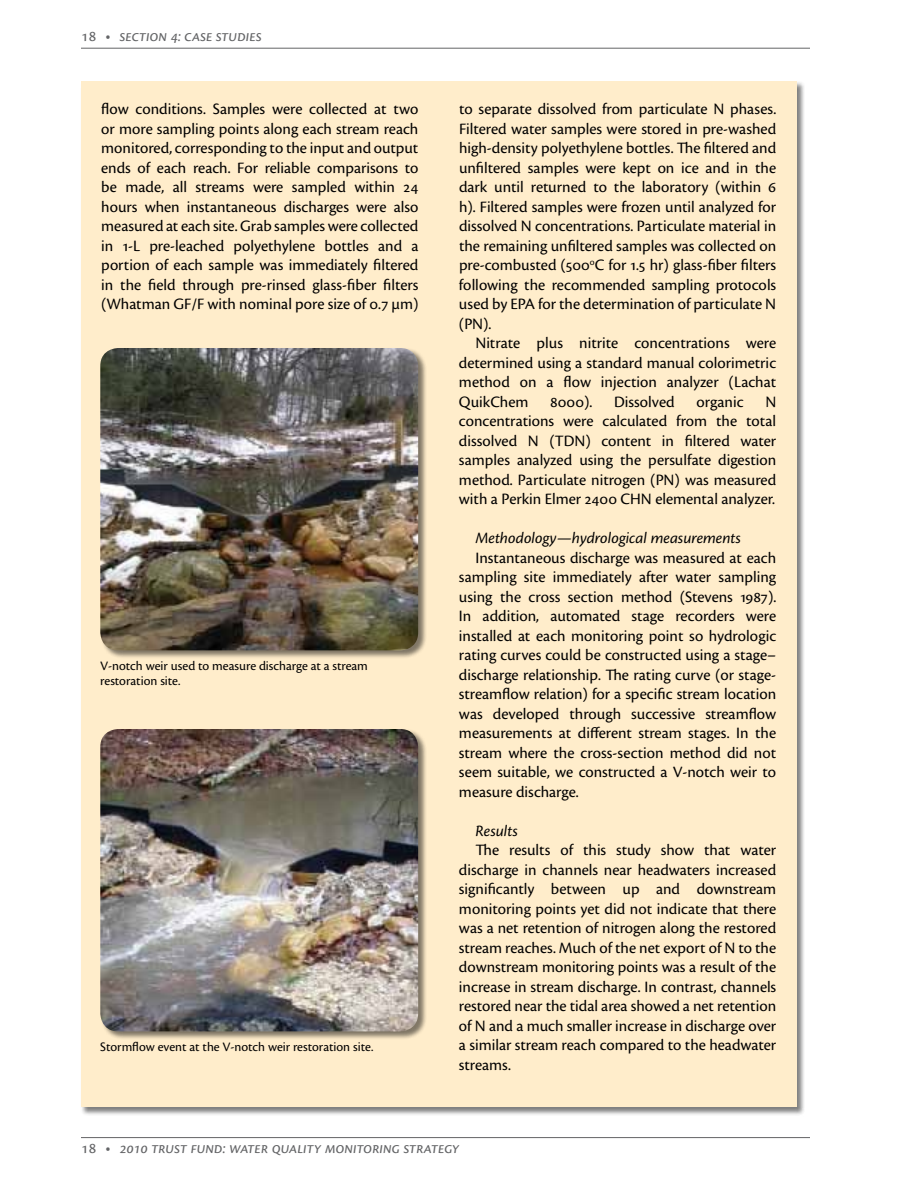
<style>
.page{position:relative;width:918px;height:1188px;background:#fff}
.page>*{position:absolute;margin:0;border:0;box-sizing:border-box;transform-origin:0 0}
.t1{font:16.5px/19.5px "Cronos Pro";color:#000;text-align:justify}
.t2{font:italic 16.5px "Cronos Pro";letter-spacing:-.005em;color:#636466}
.t3{font:italic 16.5px "Cronos Pro";letter-spacing:-.005em;color:#000}
.t4{font:13.5px/15px "Cronos Pro";color:#000}
.s1{font-style:normal}
</style>
<div class="page">
<hr style="left:81px;top:48px;width:729px;height:1px;background:#636466">
<hr style="left:81px;top:1137px;width:729px;height:1px;background:#636466">
<div style="left:81px;top:81px;width:724px;height:1035px;background:#000;opacity:.5"></div>
<div style="left:81px;top:81px;width:715px;height:1026px;background:#ffedcb"></div>
<div style="left:100px;top:348px;width:327px;height:311px;background:#000;opacity:.5"></div>
<img style="left:100px;top:348px;width:318px;height:302px">
<div style="left:100px;top:729px;width:327px;height:311px;background:#000;opacity:.5"></div>
<img style="left:100px;top:729px;width:318px;height:302px">
<p class="t2" style="left:81px;top:27px;width:182px"><span class="s1">18 •</span> section 4: case studies</p>
<p class="t1" style="left:101px;top:99px;width:319px">flow conditions. Samples were collected at two or more sampling points along each stream reach monitored, corresponding to the input and output ends of each reach. For reliable comparisons to be made, all streams were sampled within 24 hours when instantaneous discharges were also measured at each site. Grab samples were collected in 1-L pre-leached polyethylene bottles and a portion of each sample was immediately filtered in the field through pre-rinsed glass-fiber filters (Whatman GF/F with nominal pore size of 0.7 µm)</p>
<p class="t1" style="left:459px;top:99px;width:319px">to separate dissolved from particulate N phases.<br>Filtered water samples were stored in pre-washed high-density polyethylene bottles. The filtered and unfiltered samples were kept on ice and in the dark until returned to the laboratory (within 6 h). Filtered samples were frozen until analyzed for dissolved N concentrations. Particulate material in the remaining unfiltered samples was collected on pre-combusted (500<sup>o</sup>C for 1.5 hr) glass-fiber filters following the recommended sampling protocols used by EPA for the determination of particulate N (PN).</p>
<p class="t1" style="left:459px;top:333px;width:319px;text-indent:16px">Nitrate plus nitrite concentrations were determined using a standard manual colorimetric method on a flow injection analyzer (Lachat QuikChem</p>
<p class="t1" style="left:550px;top:392px;width:44px">8000).</p>
<p class="t1" style="left:614px;top:392px;width:62px">Dissolved</p>
<p class="t1" style="left:697px;top:392px;width:49px">organic</p>
<p class="t1" style="left:459px;top:392px;width:319px;text-indent:306px">N concentrations were calculated from the total dissolved N (TDN) content in filtered water samples analyzed using the persulfate digestion method. Particulate nitrogen (PN) was measured with a Perkin Elmer 2400 CHN elemental analyzer.</p>
<p class="t3" style="left:475px;top:529px;width:267px">Methodology—hydrological measurements</p>
<p class="t1" style="left:459px;top:548px;width:319px;text-indent:16px">Instantaneous discharge was measured at each sampling site immediately after water sampling using the cross section method (Stevens 1987).<br>In addition, automated stage recorders were installed at each monitoring point so hydrologic rating curves could be constructed using a stage– discharge relationship. The rating curve (or stage&shy;streamflow relation) for a specific stream location was developed through successive streamflow measurements at different stream stages. In the stream where the cross-section method did not seem suitable, we constructed a V-notch weir to measure discharge.</p>
<p class="t3" style="left:475px;top:821px;width:44px">Results</p>
<p class="t1" style="left:459px;top:840px;width:319px;text-indent:16px">The results of this study show that water discharge in channels near headwaters increased significantly between up and downstream monitoring points yet did not indicate that there was a net retention of nitrogen along the restored stream reaches. Much of the net export of N to the downstream monitoring points was a result of the increase in stream discharge. In contrast, channels restored near the tidal area showed a net retention of N and a much smaller increase in discharge over a similar stream reach compared to the headwater streams.</p>
<p class="t4" style="left:100px;top:658px;width:269px">V-notch weir used to measure discharge at a stream restoration site.</p>
<p class="t4" style="left:100px;top:1040px;width:275px">Stormflow event at the V-notch weir restoration site.</p>
<p class="t2" style="left:81px;top:1138px;width:380px"><span class="s1">18 •</span> 2010 trust fund: water quality monitoring strategy</p>
</div>
